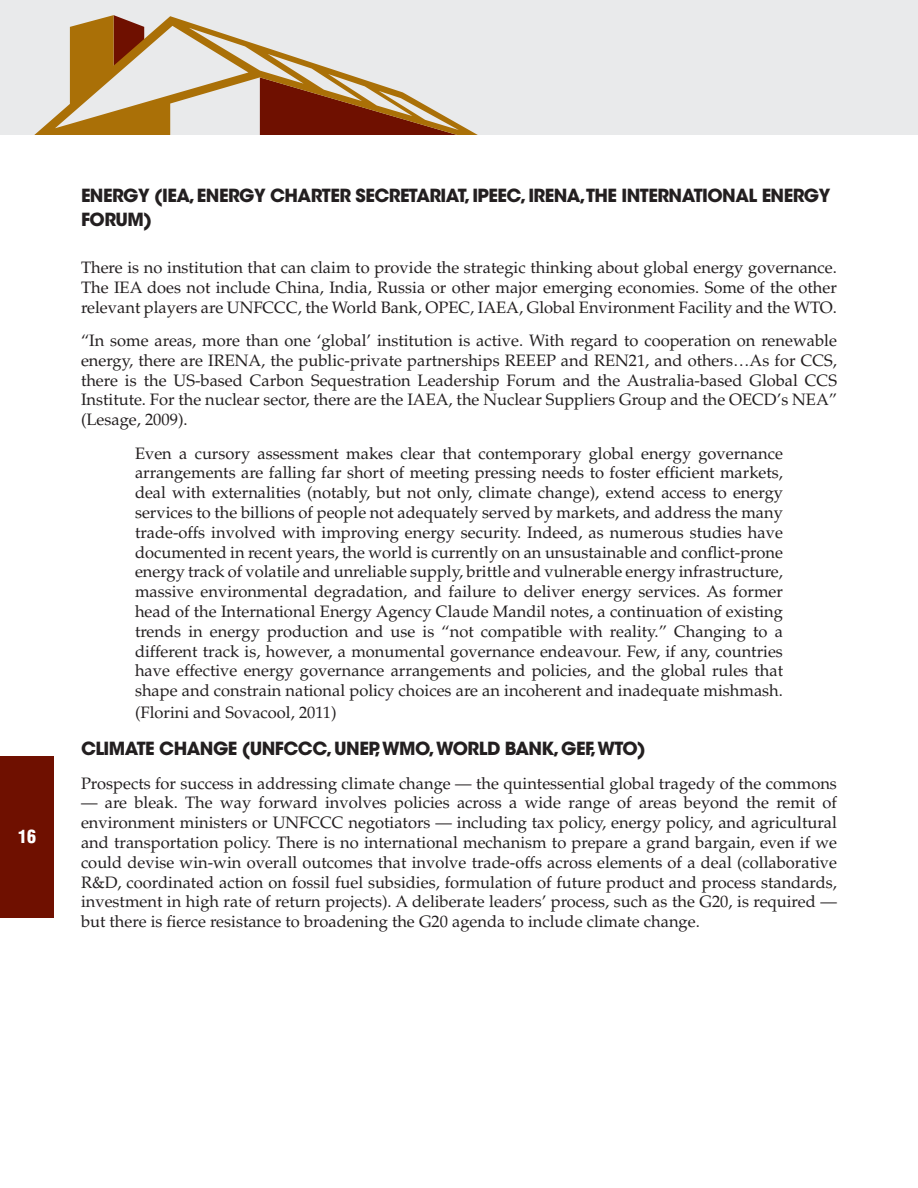
<style>
.page{position:relative;width:918px;height:1188px;background:#fff}
.page>*{position:absolute;margin:0;border:0;box-sizing:border-box;transform-origin:0 0}
.t1{font:700 18px "ITC Avant Garde Std";letter-spacing:-.03em;color:#231f20}
.t2{font:900 condensed 18px "Helvetica LT Std";color:#fff}
.t3{font:16.5px/19.8px "Palatino LT Std";color:#231f20;text-align:justify}
</style>
<div class="page">
<div style="left:0;top:0;width:918px;height:135px;background:#e9eaeb"></div>
<svg style="left:34px;top:15px;width:444px;height:120px"></svg>
<div style="left:0;top:756px;width:54px;height:162px;background:#6f1000"></div>
<p class="t2" style="left:18px;top:825px;width:19px">16</p>
<p class="t1" style="left:81px;top:184px;width:409px">ENERGY (IEA, ENERGY CHARTER SECRETARIAT, IPEEC</p>
<p class="t1" style="left:521px;top:184px;width:26px">, IRENA</p>
<p class="t1" style="left:580px;top:184px;width:252px">,THE INTERNATIONAL ENERGY</p>
<p class="t1" style="left:81px;top:208px;width:73px">FORUM)</p>
<p class="t3" style="left:81px;top:258px;width:758px">There is no institution that can claim to provide the strategic thinking about global energy governance.<br>The IEA does not include China, India, Russia or other major emerging economies. Some of the other relevant players are UNFCCC, the World Bank, OPEC, IAEA, Global Environment Facility and the WTO.</p>
<p class="t3" style="left:81px;top:331px;width:758px">“In some areas, more than one ‘global’ institution is active. With regard to cooperation on renewable energy, there are IRENA, the public-private partnerships REEEP and REN21, and others…As for CCS, there is the US-based Carbon Sequestration Leadership Forum and the Australia-based Global CCS Institute. For the nuclear sector, there are the IAEA, the Nuclear Suppliers Group and the OECD’s NEA” (Lesage, 2009).</p>
<p class="t3" style="left:135px;top:443px;width:650px">Even a cursory assessment makes clear that contemporary global energy governance arrangements are falling far short of meeting pressing needs to foster efficient markets, deal with externalities (notably, but not only, climate change), extend access to energy services to the billions of people not adequately served by markets, and address the many trade-offs involved with improving energy security. Indeed, as numerous studies have documented in recent years, the world is currently on an unsustainable and conflict-prone energy track of volatile and unreliable supply, brittle and vulnerable energy infrastructure, massive environmental degradation, and failure to deliver energy services. As former head of the International Energy Agency Claude Mandil notes, a continuation of existing trends in energy production and use is “not compatible with reality.” Changing to a different track is, however, a monumental governance endeavour. Few, if any, countries have effective energy governance arrangements and policies, and the global rules that shape and constrain national policy choices are an incoherent and inadequate mishmash.</p>
<p class="t3" style="left:135px;top:702px;width:203px">(Florini and Sovacool, 2011)</p>
<p class="t1" style="left:81px;top:737px;width:183px">CLIMATE CHANGE (UNFCCC</p>
<p class="t1" style="left:327px;top:737px;width:20px">, UNEP</p>
<p class="t1" style="left:375px;top:737px;width:272px">,WMO,WORLD BANK, GEF,WTO)</p>
<p class="t3" style="left:81px;top:773px;width:757px">Prospects for success in addressing climate change — the quintessential global tragedy of the commons</p>
<p class="t3" style="left:81px;top:793px;width:758px">— are bleak. The way forward involves policies across a wide range of areas beyond the remit of environment ministers or UNFCCC negotiators — including tax policy, energy policy, and agricultural and transportation policy. There is no international mechanism to prepare a grand bargain, even if we could devise win-win overall outcomes that involve trade-offs across elements of a deal (collaborative R&amp;D, coordinated action on fossil fuel subsidies, formulation of future product and process standards, investment in high rate of return projects). A deliberate leaders’ process, such as the G20, is required — but there is fierce resistance to broadening the G20 agenda to include climate change.</p>
</div>
